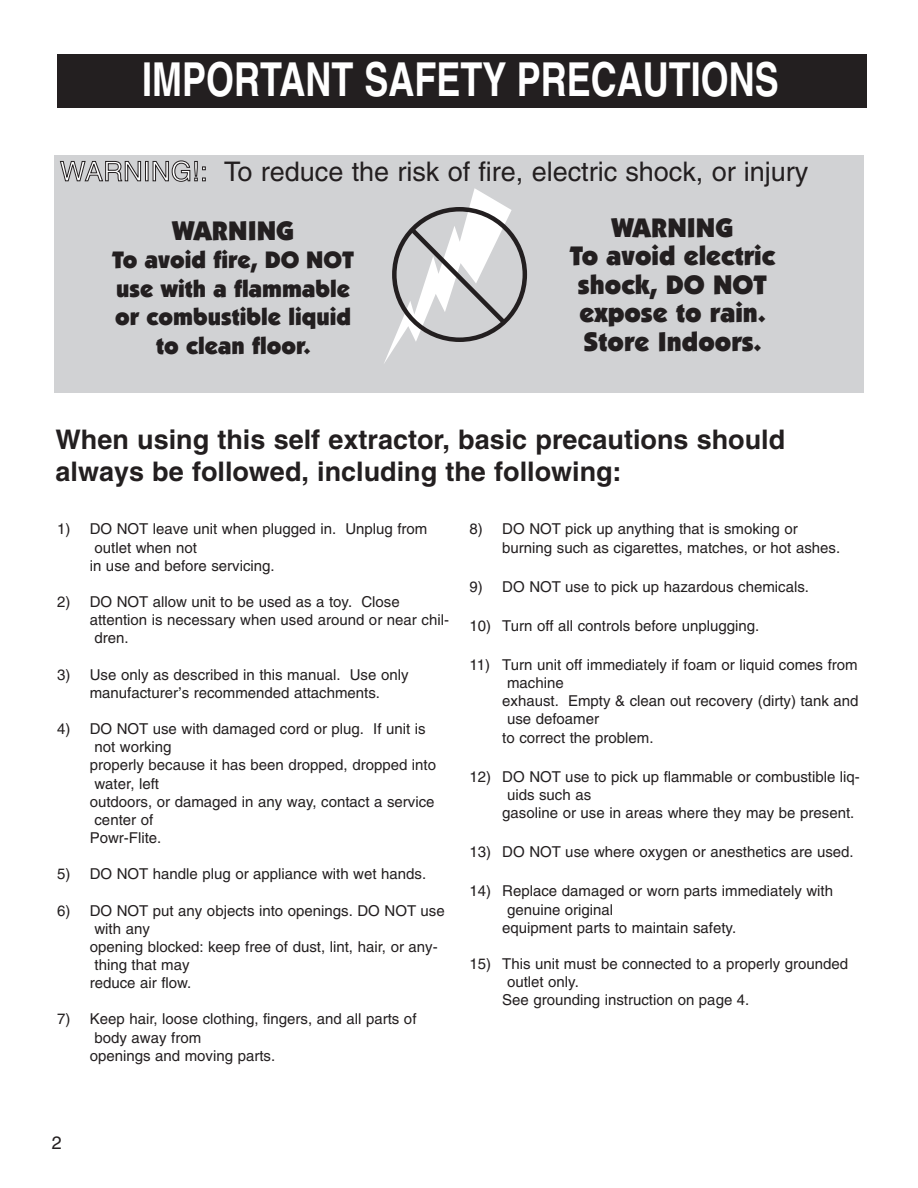
<style>
.page{position:relative;width:918px;height:1188px;background:#fff}
.page>*{position:absolute;margin:0;border:0;box-sizing:border-box;transform-origin:0 0}
.t1{font:700 46.8px "Helvetica";color:#fff;scale:.77 1}
.t2{font:700 27px/32.4px "Helvetica";color:#231f20}
.t3{font:900 27px/28.5px "Itc Kabel";color:#231f20;text-align:center}
.t4{font:27px "Helvetica";color:#231f20}
.t5{font:900 24px/28.5px "Itc Kabel";color:#231f20;text-align:center}
.t6{font:18px "Helvetica";color:#231f20}
.t7{font:15px/18.1px "Helvetica";color:#231f20;text-align:center}
.s1{color:#fff}
</style>
<div class="page">
<div style="left:57px;top:54px;width:810px;height:54px;background:#231f20"></div>
<div style="left:54px;top:155px;width:810px;height:237px;background:#d1d2d4"></div>
<svg style="left:384px;top:188px;width:143px;height:175px"></svg>
<h1 class="t1" style="left:142px;top:63px;width:828px">IMPORTANT SAFETY PRECAUTIONS</h1>
<h2 class="t4" style="left:60px;top:161px;width:750px"><span class="s1">WARNING!:</span> To reduce the risk of fire, electric shock, or injury</h2>
<h2 class="t3" style="left:172px;top:218px;width:123px">WARNING</h2>
<h3 class="t5" style="left:112px;top:247px;width:243px">To avoid fire, DO NOT use with a flammable or combustible liquid to clean floor.</h3>
<h2 class="t3" style="left:570px;top:215px;width:207px">WARNING<br>To avoid electric shock, DO NOT expose to rain.<br>Store Indoors.</h2>
<h2 class="t2" style="left:56px;top:426px;width:731px">When using this self extractor, basic precautions should always be followed, including the following:</h2>
<p class="t7" style="left:57px;top:522px;width:372px">1) DO NOT leave unit when plugged in. Unplug from</p>
<p class="t7" style="left:94px;top:540px;width:104px">outlet when not</p>
<p class="t7" style="left:90px;top:558px;width:187px">in use and before servicing.</p>
<p class="t7" style="left:57px;top:594px;width:344px">2) DO NOT allow unit to be used as a toy. Close</p>
<p class="t7" style="left:90px;top:612px;width:361px">attention is necessary when used around or near chil-</p>
<p class="t7" style="left:94px;top:630px;width:36px">dren.</p>
<p class="t7" style="left:57px;top:667px;width:353px">3) Use only as described in this manual. Use only manufacturer’s recommended attachments.</p>
<p class="t7" style="left:57px;top:721px;width:370px">4) DO NOT use with damaged cord or plug. If unit is</p>
<p class="t7" style="left:94px;top:739px;width:79px">not working</p>
<p class="t7" style="left:90px;top:757px;width:348px">properly because it has been dropped, dropped into</p>
<p class="t7" style="left:94px;top:776px;width:66px">water, left</p>
<p class="t7" style="left:90px;top:794px;width:346px">outdoors, or damaged in any way, contact a service</p>
<p class="t7" style="left:94px;top:812px;width:60px">center of</p>
<p class="t7" style="left:90px;top:830px;width:73px">Powr-Flite.</p>
<p class="t7" style="left:57px;top:866px;width:371px">5) DO NOT handle plug or appliance with wet hands.</p>
<p class="t7" style="left:57px;top:903px;width:389px">6) DO NOT put any objects into openings. DO NOT use</p>
<p class="t7" style="left:94px;top:921px;width:57px">with any</p>
<p class="t7" style="left:90px;top:939px;width:350px">opening blocked: keep free of dust, lint, hair, or any-</p>
<p class="t7" style="left:94px;top:957px;width:97px">thing that may</p>
<p class="t7" style="left:90px;top:975px;width:103px">reduce air flow.</p>
<p class="t7" style="left:57px;top:1012px;width:361px">7) Keep hair, loose clothing, fingers, and all parts of</p>
<p class="t7" style="left:94px;top:1030px;width:108px">body away from</p>
<p class="t7" style="left:90px;top:1048px;width:187px">openings and moving parts.</p>
<p class="t7" style="left:502px;top:522px;width:339px;text-align:left;text-indent:-33px">8) DO NOT pick up anything that is smoking or burning such as cigarettes, matches, or hot ashes.</p>
<p class="t7" style="left:470px;top:579px;width:341px">9) DO NOT use to pick up hazardous chemicals.</p>
<p class="t7" style="left:470px;top:618px;width:291px">10) Turn off all controls before unplugging.</p>
<p class="t7" style="left:470px;top:657px;width:390px">11) Turn unit off immediately if foam or liquid comes from</p>
<p class="t7" style="left:507px;top:675px;width:58px">machine</p>
<p class="t7" style="left:502px;top:693px;width:358px">exhaust. Empty &amp; clean out recovery (dirty) tank and</p>
<p class="t7" style="left:507px;top:712px;width:94px">use defoamer</p>
<p class="t7" style="left:502px;top:730px;width:153px">to correct the problem.</p>
<p class="t7" style="left:470px;top:769px;width:392px">12) DO NOT use to pick up flammable or combustible liq-</p>
<p class="t7" style="left:507px;top:787px;width:86px">uids such as</p>
<p class="t7" style="left:502px;top:805px;width:354px">gasoline or use in areas where they may be present.</p>
<p class="t7" style="left:470px;top:844px;width:386px">13) DO NOT use where oxygen or anesthetics are used.</p>
<p class="t7" style="left:470px;top:883px;width:365px">14) Replace damaged or worn parts immediately with</p>
<p class="t7" style="left:507px;top:902px;width:108px">genuine original</p>
<p class="t7" style="left:502px;top:920px;width:235px">equipment parts to maintain safety.</p>
<p class="t7" style="left:470px;top:956px;width:380px">15) This unit must be connected to a properly grounded</p>
<p class="t7" style="left:507px;top:974px;width:73px">outlet only.</p>
<p class="t7" style="left:502px;top:992px;width:249px">See grounding instruction on page 4.</p>
<p class="t6" style="left:52px;top:1136px;width:12px">2</p>
</div>
